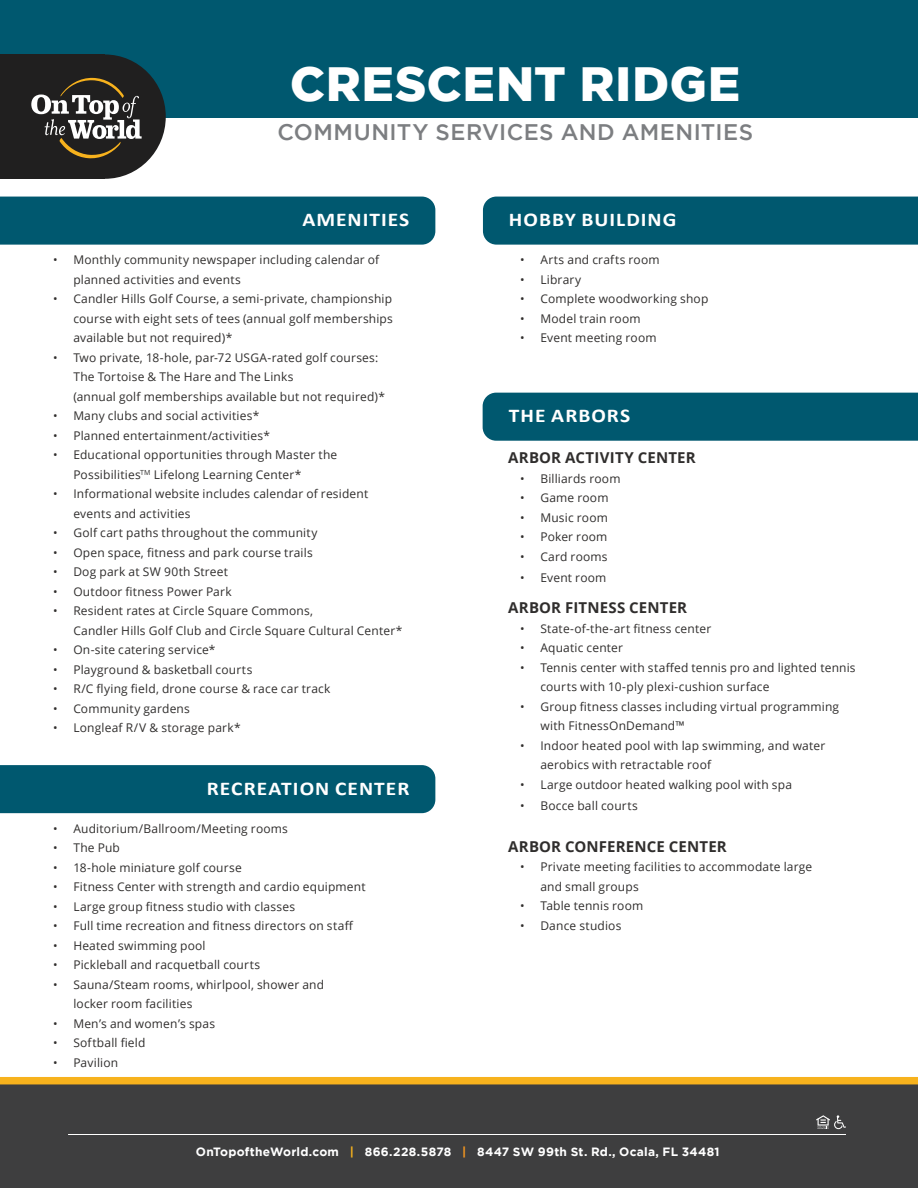
<style>
.page{position:relative;width:918px;height:1188px;background:#fff}
.page>*{position:absolute;margin:0;border:0;box-sizing:border-box;transform-origin:0 0}
.t1{font:900 48px "Gotham";letter-spacing:.025em;color:#fff}
.t2{font:500 22.5px "Gotham";letter-spacing:.02em;color:#7c7e81}
.titles{font:700 19.5px "Calibri";letter-spacing:.05em;color:#fff;scale:1.1 1}
.t3{font:700 15px "Open Sans";letter-spacing:.015em;color:#302e2d}
.t4{font:12px/19.5px "Open Sans";letter-spacing:.015em;color:#302e2d}
.t5{font:700 12px "Gotham";letter-spacing:.02em;color:#fff}
.s1{color:#f7b21d}
.s2{color:#f79820}
</style>
<div class="page">
<div style="left:0;top:0;width:918px;height:117px;background:#00586f"></div>
<div style="left:0;top:197px;width:435px;height:48px;background:#00586f"></div>
<div style="left:44px;top:54px;width:122px;height:125px;background:#201f1f;border-radius:50%"></div>
<div style="left:0;top:54px;width:105px;height:125px;background:#201f1f"></div>
<svg style="left:31px;top:78px;width:111px;height:81px"></svg>
<div style="left:0;top:1081px;width:918px;height:107px;background:#3e3e3f"></div>
<svg style="left:816px;top:1115px;width:30px;height:14px"></svg>
<hr style="left:68px;top:1134px;width:778px;height:1px;background:#fff">
<div style="left:0;top:1077px;width:918px;height:7px;background:#f7b21d"></div>
<div style="left:0;top:765px;width:435px;height:48px;background:#00586f"></div>
<div style="left:483px;top:197px;width:435px;height:48px;background:#00586f"></div>
<div style="left:483px;top:393px;width:435px;height:48px;background:#00586f"></div>
<p class="t1" style="left:290px;top:56px;width:451px">CRESCENT RIDGE</p>
<p class="t2" style="left:277px;top:119px;width:477px">COMMUNITY SERVICES AND AMENITIES</p>
<p class="titles" style="left:303px;top:208px;width:99px">AMENITIES</p>
<p class="t4" style="left:73px;top:250px;width:307px;text-indent:-20px">• Monthly community newspaper including calendar of planned activities and events</p>
<p class="t4" style="left:73px;top:289px;width:321px;text-align:justify;text-indent:-20px">• Candler Hills Golf Course, a semi-private, championship course with eight sets of tees (annual golf memberships available but not required)*</p>
<p class="t4" style="left:73px;top:347px;width:313px;text-indent:-20px">• Two private, 18-hole, par-72 USGA-rated golf courses:<br>The Tortoise &amp; The Hare and The Links<br>(annual golf memberships available but not required)*</p>
<p class="t4" style="left:53px;top:406px;width:208px">• Many clubs and social activities*</p>
<p class="t4" style="left:53px;top:425px;width:218px">• Planned entertainment/activities*</p>
<p class="t4" style="left:73px;top:445px;width:265px;text-indent:-20px">• Educational opportunities through Master the<br>Possibilities<sup>TM</sup> Lifelong Learning Center*</p>
<p class="t4" style="left:73px;top:484px;width:296px;text-indent:-20px">• Informational website includes calendar of resident events and activities</p>
<p class="t4" style="left:53px;top:523px;width:266px">• Golf cart paths throughout the community</p>
<p class="t4" style="left:53px;top:542px;width:261px">• Open space, fitness and park course trails</p>
<p class="t4" style="left:53px;top:562px;width:177px">• Dog park at SW 90th Street</p>
<p class="t4" style="left:53px;top:581px;width:180px">• Outdoor fitness Power Park</p>
<p class="t4" style="left:73px;top:601px;width:331px;text-indent:-20px">• Resident rates at Circle Square Commons,<br>Candler Hills Golf Club and Circle Square Cultural Center*</p>
<p class="t4" style="left:53px;top:640px;width:164px">• On-site catering service*</p>
<p class="t4" style="left:53px;top:659px;width:201px">• Playground &amp; basketball courts</p>
<p class="t4" style="left:53px;top:679px;width:279px">• R/C flying field, drone course &amp; race car track</p>
<p class="t4" style="left:53px;top:698px;width:138px">• Community gardens</p>
<p class="t4" style="left:53px;top:718px;width:189px">• Longleaf R/V &amp; storage park*</p>
<p class="titles" style="left:207px;top:776px;width:186px">RECREATION CENTER</p>
<p class="t4" style="left:53px;top:818px;width:236px">• Auditorium/Ballroom/Meeting rooms</p>
<p class="t4" style="left:53px;top:838px;width:68px">• The Pub</p>
<p class="t4" style="left:53px;top:857px;width:190px">• 18-hole miniature golf course</p>
<p class="t4" style="left:53px;top:877px;width:314px">• Fitness Center with strength and cardio equipment</p>
<p class="t4" style="left:53px;top:896px;width:243px">• Large group fitness studio with classes</p>
<p class="t4" style="left:53px;top:916px;width:302px">• Full time recreation and fitness directors on staff</p>
<p class="t4" style="left:53px;top:935px;width:154px">• Heated swimming pool</p>
<p class="t4" style="left:53px;top:955px;width:209px">• Pickleball and racquetball courts</p>
<p class="t4" style="left:73px;top:974px;width:252px;text-indent:-20px">• Sauna/Steam rooms, whirlpool, shower and locker room facilities</p>
<p class="t4" style="left:53px;top:1013px;width:164px">• Men’s and women’s spas</p>
<p class="t4" style="left:53px;top:1033px;width:94px">• Softball field</p>
<p class="t4" style="left:53px;top:1052px;width:67px">• Pavilion</p>
<p class="titles" style="left:509px;top:208px;width:154px">HOBBY BUILDING</p>
<p class="t4" style="left:520px;top:250px;width:141px">• Arts and crafts room</p>
<p class="t4" style="left:520px;top:269px;width:63px">• Library</p>
<p class="t4" style="left:520px;top:289px;width:190px">• Complete woodworking shop</p>
<p class="t4" style="left:520px;top:308px;width:122px">• Model train room</p>
<p class="t4" style="left:520px;top:328px;width:138px">• Event meeting room</p>
<p class="titles" style="left:509px;top:404px;width:112px">THE ARBORS</p>
<p class="t3" style="left:508px;top:447px;width:189px">ARBOR ACTIVITY CENTER</p>
<p class="t4" style="left:520px;top:468px;width:102px">• Billiards room</p>
<p class="t4" style="left:520px;top:488px;width:90px">• Game room</p>
<p class="t4" style="left:520px;top:507px;width:89px">• Music room</p>
<p class="t4" style="left:520px;top:527px;width:89px">• Poker room</p>
<p class="t4" style="left:520px;top:546px;width:89px">• Card rooms</p>
<p class="t4" style="left:520px;top:567px;width:88px">• Event room</p>
<p class="t3" style="left:508px;top:597px;width:181px">ARBOR FITNESS CENTER</p>
<p class="t4" style="left:520px;top:618px;width:193px">• State-of-the-art fitness center</p>
<p class="t4" style="left:520px;top:638px;width:105px">• Aquatic center</p>
<p class="t4" style="left:540px;top:657px;width:317px;text-indent:-20px">• Tennis center with staffed tennis pro and lighted tennis courts with 10-ply plexi-cushion surface</p>
<p class="t4" style="left:540px;top:696px;width:300px;text-indent:-20px">• Group fitness classes including virtual programming with FitnessOnDemand™</p>
<p class="t4" style="left:540px;top:735px;width:286px;text-indent:-20px">• Indoor heated pool with lap swimming, and water aerobics with retractable roof</p>
<p class="t4" style="left:520px;top:774px;width:274px">• Large outdoor heated walking pool with spa</p>
<p class="t4" style="left:520px;top:795px;width:119px">• Bocce ball courts</p>
<p class="t3" style="left:508px;top:836px;width:220px">ARBOR CONFERENCE CENTER</p>
<p class="t4" style="left:540px;top:857px;width:273px;text-indent:-20px">• Private meeting facilities to accommodate large and small groups</p>
<p class="t4" style="left:520px;top:896px;width:125px">• Table tennis room</p>
<p class="t4" style="left:520px;top:915px;width:103px">• Dance studios</p>
<p class="t5" style="left:196px;top:1145px;width:525px">OnTopoftheWorld.com <span class="s1">|</span> 866.228.5878 <span class="s2">|</span> 8447 SW 99th St. Rd., Ocala, FL 34481</p>
</div>
